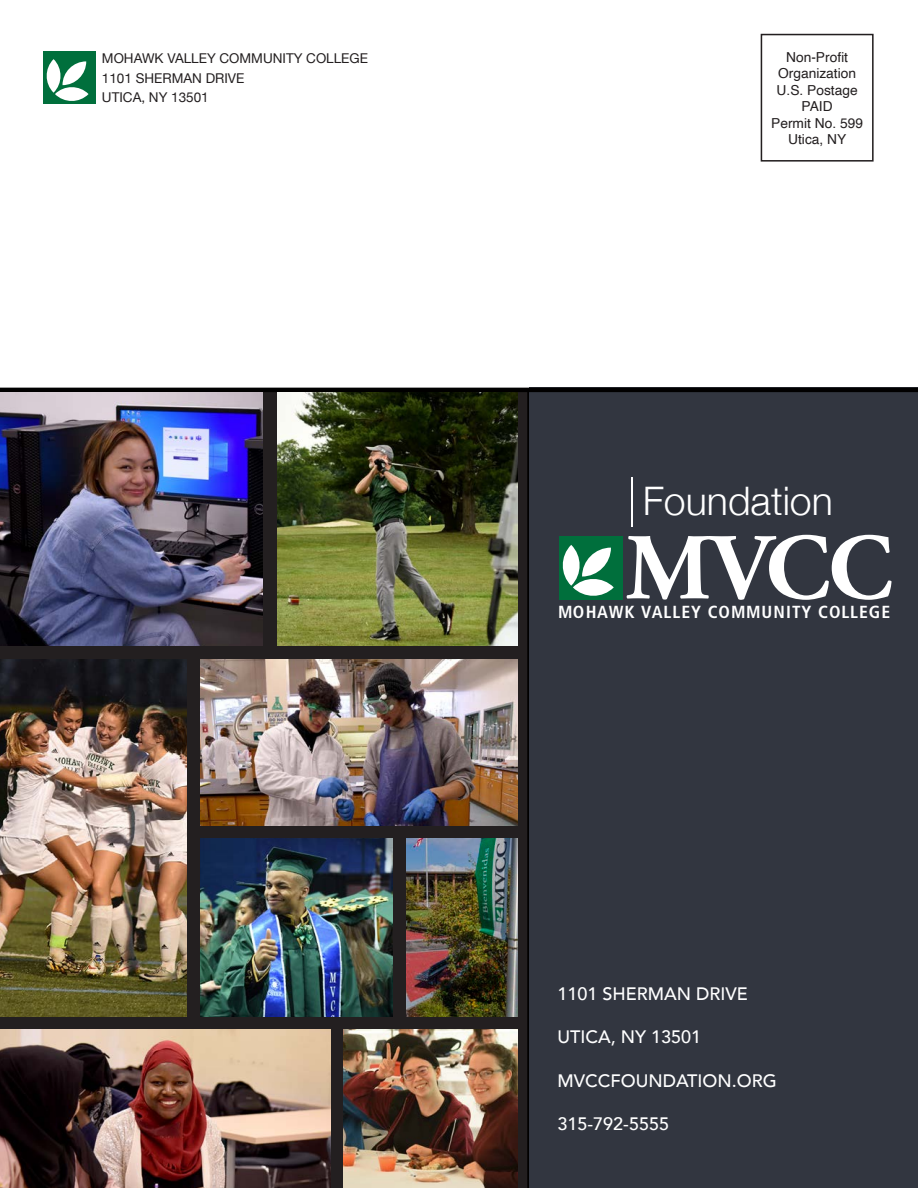
<style>
.page{position:relative;width:918px;height:1188px;background:#fff}
.page>*{position:absolute;margin:0;border:0;box-sizing:border-box;transform-origin:0 0}
.t1{font:700 94.05px "Adobe Garamond Pro";color:#fff}
.t2{font:300 39.3px "Helvetica Neue";color:#fff}
.t3{font:500 18px "Avenir";color:#fff}
.t4{font:700 condensed 17.55px "Frutiger LT Std";letter-spacing:.055em;color:#fff}
.t5{font:13.8px "Helvetica";color:#231f20}
.t6{font:13.5px "Helvetica Neue";color:#231f20}
</style>
<div class="page">
<div style="left:0;top:392px;width:527px;height:796px;background:#231f20"></div>
<div style="left:527px;top:390px;width:5px;height:798px;background:#010000"></div>
<div style="left:761px;top:34px;width:113px;height:128px;border:2px solid #231f20"></div>
<div style="left:44px;top:52px;width:52px;height:52px;background:#006f3c"></div>
<svg style="left:46px;top:59px;width:43px;height:42px"></svg>
<div style="left:529px;top:388px;width:389px;height:800px;background:#323640"></div>
<hr style="left:0;top:388px;width:918px;height:4px;background:#010000">
<div style="left:559px;top:536px;width:64px;height:63px;background:#006f3c"></div>
<svg style="left:562px;top:545px;width:52px;height:51px"></svg>
<hr style="left:631px;top:477px;width:1px;height:49px;background:#fff">
<img style="left:0;top:392px;width:262px;height:254px">
<img style="left:201px;top:660px;width:316px;height:165px">
<img style="left:0;top:660px;width:187px;height:356px">
<img style="left:201px;top:838px;width:191px;height:178px">
<img style="left:406px;top:838px;width:111px;height:178px">
<img style="left:277px;top:392px;width:240px;height:254px">
<img style="left:0;top:1030px;width:330px;height:158px">
<img style="left:343px;top:1030px;width:174px;height:158px">
<p class="t6" style="left:102px;top:49px;width:268px">MOHAWK VALLEY COMMUNITY COLLEGE</p>
<p class="t6" style="left:102px;top:68px;width:144px">1101 SHERMAN DRIVE</p>
<p class="t6" style="left:102px;top:88px;width:108px">UTICA, NY 13501</p>
<p class="t5" style="left:786px;top:46px;width:63px">Non-Profit</p>
<p class="t5" style="left:778px;top:63px;width:80px">Organization</p>
<p class="t5" style="left:777px;top:79px;width:83px">U.S. Postage</p>
<p class="t5" style="left:802px;top:96px;width:33px">PAID</p>
<p class="t5" style="left:771px;top:112px;width:93px">Permit No. 599</p>
<p class="t5" style="left:788px;top:129px;width:60px">Utica, NY</p>
<p class="t2" style="left:643px;top:470px;width:192px">Foundation</p>
<p class="t1" style="left:626px;top:514px;width:269px">MVCC</p>
<p class="t4" style="left:558px;top:601px;width:334px">MOHA WK V ALLEY COM MUNITY CO LLEGE</p>
<p class="t3" style="left:558px;top:978px;width:192px">1101 SHERMAN DRIVE</p>
<p class="t3" style="left:558px;top:1022px;width:145px">UTICA, NY 13501</p>
<p class="t3" style="left:558px;top:1065px;width:221px">MVCCFOUNDATION.ORG</p>
<p class="t3" style="left:558px;top:1108px;width:113px">315-792-5555</p>
</div>
